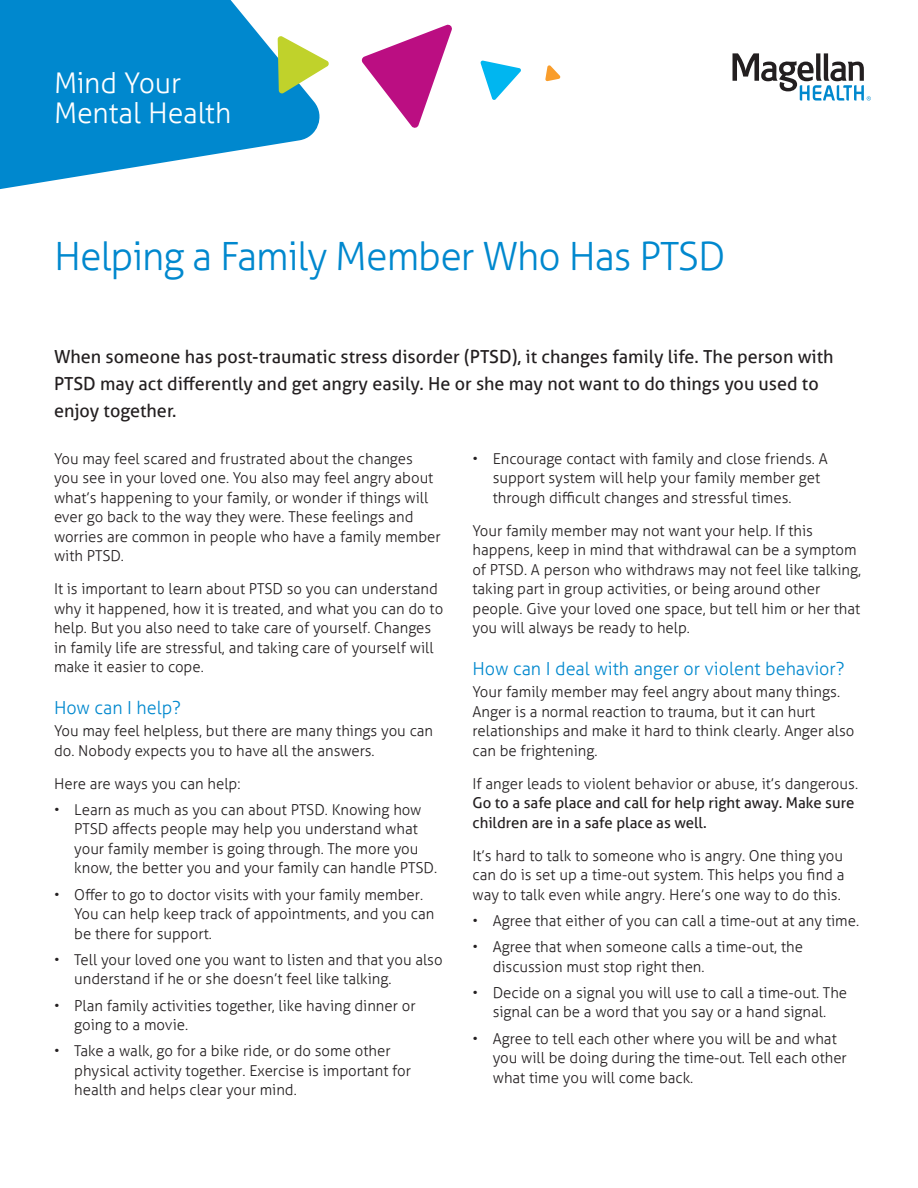
<style>
.page{position:relative;width:918px;height:1188px;background:#fff}
.page>*{position:absolute;margin:0;border:0;box-sizing:border-box;transform-origin:0 0}
.t1{font:300 39px "Aller";letter-spacing:-.025em;color:#0088ce}
.t2{font:300 28.5px/30.6px "Aller";letter-spacing:-.005em;color:#fff}
.t3{font:18px/27px "Aller";color:#231f20}
.t4{font:300 18px "Aller";color:#0088ce}
.t5{font:300 15px/19.5px "Aller";color:#231f20}
.t6{font:15px/19.5px "Aller";color:#231f20}
</style>
<div class="page">
<svg style="left:0;top:0;width:320px;height:190px;fill:#0088ce"></svg>
<svg style="left:361px;top:24px;width:91px;height:104px"></svg>
<svg style="left:480px;top:60px;width:41px;height:40px"></svg>
<svg style="left:545px;top:65px;width:16px;height:16px"></svg>
<svg style="left:278px;top:35px;width:51px;height:59px"></svg>
<svg style="left:733px;top:53px;width:138px;height:48px"></svg>
<h2 class="t2" style="left:54px;top:67px;width:179px">Mind Your<br>Mental Health</h2>
<h1 class="t1" style="left:54px;top:233px;width:673px">Helping a Family Member Who Has PTSD</h1>
<p class="t3" style="left:54px;top:343px;width:781px">When someone has post-traumatic stress disorder (PTSD), it changes family life. The person with<br>PTSD may act differently and get angry easily. He or she may not want to do things you used to enjoy together.</p>
<p class="t5" style="left:54px;top:449px;width:388px">You may feel scared and frustrated about the changes you see in your loved one. You also may feel angry about what’s happening to your family, or wonder if things will ever go back to the way they were. These feelings and worries are common in people who have a family member with PTSD.</p>
<p class="t5" style="left:54px;top:579px;width:391px">It is important to learn about PTSD so you can understand why it happened, how it is treated, and what you can do to help. But you also need to take care of yourself. Changes in family life are stressful, and taking care of yourself will make it easier to cope.</p>
<p class="t4" style="left:54px;top:696px;width:128px">How can I help?</p>
<p class="t5" style="left:54px;top:721px;width:381px">You may feel helpless, but there are many things you can do. Nobody expects you to have all the answers.</p>
<p class="t5" style="left:54px;top:773px;width:188px">Here are ways you can help:</p>
<p class="t5" style="left:74px;top:800px;width:364px;text-indent:-20px">• Learn as much as you can about PTSD. Knowing how PTSD affects people may help you understand what your family member is going through. The more you know, the better you and your family can handle PTSD.</p>
<p class="t5" style="left:74px;top:884px;width:362px;text-indent:-20px">• Offer to go to doctor visits with your family member.<br>You can help keep track of appointments, and you can be there for support.</p>
<p class="t5" style="left:74px;top:950px;width:370px;text-indent:-20px">• Tell your loved one you want to listen and that you also understand if he or she doesn’t feel like talking.</p>
<p class="t5" style="left:74px;top:995px;width:343px;text-indent:-20px">• Plan family activities together, like having dinner or going to a movie.</p>
<p class="t5" style="left:74px;top:1041px;width:338px;text-indent:-20px">• Take a walk, go for a bike ride, or do some other physical activity together. Exercise is important for health and helps clear your mind.</p>
<p class="t5" style="left:493px;top:449px;width:336px;text-indent:-20px">• Encourage contact with family and close friends. A support system will help your family member get through difficult changes and stressful times.</p>
<p class="t5" style="left:472px;top:521px;width:390px">Your family member may not want your help. If this happens, keep in mind that withdrawal can be a symptom of PTSD. A person who withdraws may not feel like talking, taking part in group activities, or being around other people. Give your loved one space, but tell him or her that you will always be ready to help.</p>
<p class="t4" style="left:472px;top:657px;width:374px">How can I deal with anger or violent behavior?</p>
<p class="t5" style="left:472px;top:682px;width:383px">Your family member may feel angry about many things.<br>Anger is a normal reaction to trauma, but it can hurt relationships and make it hard to think clearly. Anger also can be frightening.</p>
<p class="t5" style="left:472px;top:773px;width:387px">If anger leads to violent behavior or abuse, it’s dangerous.</p>
<p class="t6" style="left:472px;top:793px;width:383px">Go to a safe place and call for help right away. Make sure children are in a safe place as well.</p>
<p class="t5" style="left:472px;top:845px;width:374px;text-align:justify">It’s hard to talk to someone who is angry. One thing you can do is set up a time-out system. This helps you find a way to talk even while angry. Here’s one way to do this.</p>
<p class="t5" style="left:472px;top:911px;width:388px">• Agree that either of you can call a time-out at any time.</p>
<p class="t5" style="left:493px;top:937px;width:312px;text-indent:-20px">• Agree that when someone calls a time-out, the discussion must stop right then.</p>
<p class="t5" style="left:472px;top:983px;width:376px;text-align:center">• Decide on a signal you will use to call a time-out. The signal can be a word that you say or a hand signal.</p>
<p class="t5" style="left:493px;top:1028px;width:356px;text-indent:-20px">• Agree to tell each other where you will be and what you will be doing during the time-out. Tell each other what time you will come back.</p>
</div>
